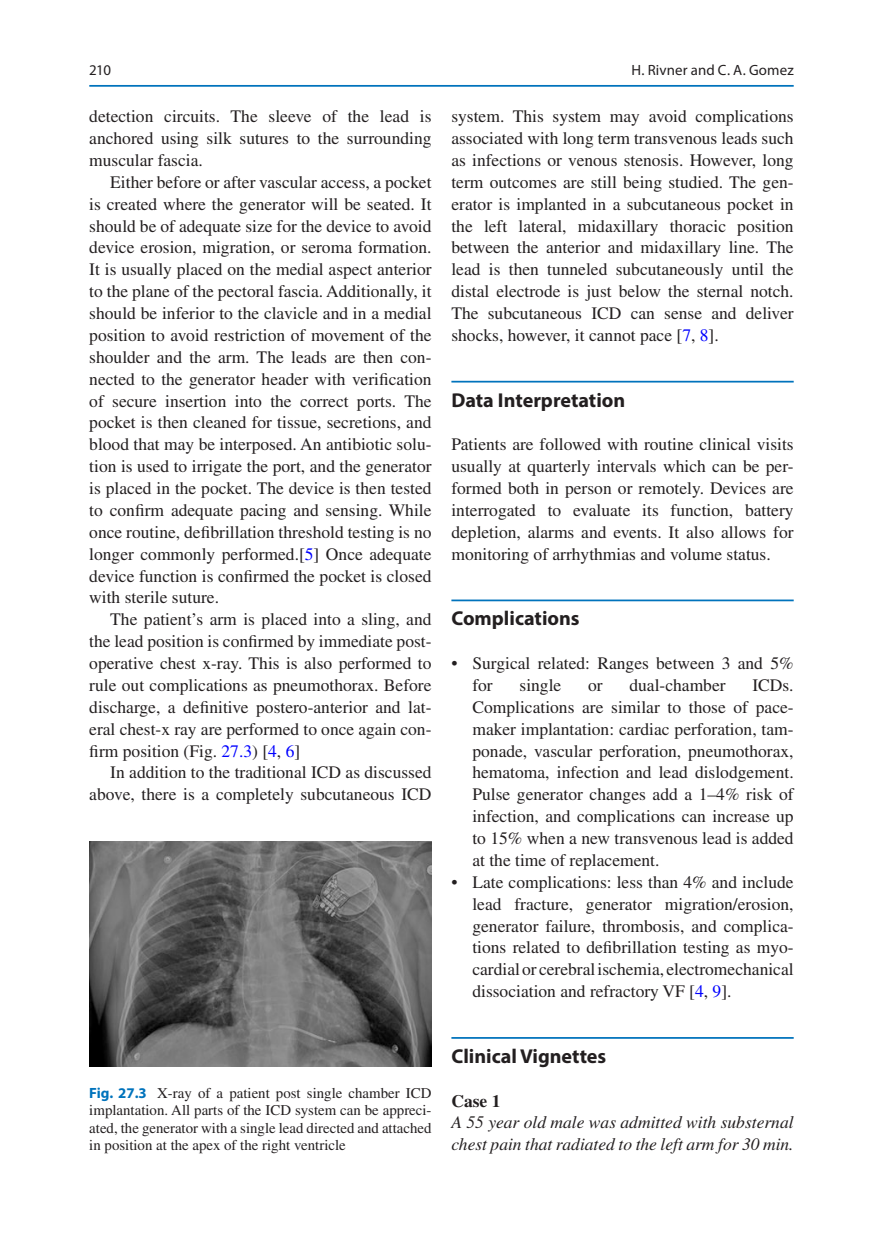
<style>
.page{position:relative;width:883px;height:1260px;background:#fff}
.page>*{position:absolute;margin:0;border:0;box-sizing:border-box;transform-origin:0 0}
.t1{font:700 20.12px "Myriad Pro";color:#231f20}
.t2{font:17.5px/21.9px "Times LT Std";color:#231f20;text-align:justify}
.t3{font:italic 17.5px/21.9px "Times LT Std";color:#231f20}
.t4{font:700 17.5px "Times LT Std";color:#231f20}
.t5{font:14.88px/17.5px "Times LT Std";color:#231f20;text-align:justify}
.t6{font:14.88px "Myriad Pro Regular 2";letter-spacing:.01em;color:#231f20}
.t7{font:14.88px "Myriad Pro";color:#231f20}
.s1{color:#00f}
.s2{font-family:"Myriad Pro";font-weight:700;color:#0073bc}
</style>
<div class="page">
<hr style="left:451px;top:381px;width:343px;height:2px;background:#0073bc">
<hr style="left:451px;top:600px;width:343px;height:1px;background:#0073bc">
<hr style="left:451px;top:1037px;width:343px;height:2px;background:#0073bc">
<img style="left:90px;top:841px;width:341px;height:225px">
<hr style="left:89px;top:85px;width:705px;height:2px;background:#0073bc">
<p class="t7" style="left:89px;top:61px;width:23px">210</p>
<p class="t2" style="left:89px;top:105px;width:344px">detection circuits. The sleeve of the lead is anchored using silk sutures to the surrounding muscular fascia.</p>
<p class="t2" style="left:89px;top:171px;width:344px;text-indent:21px">Either before or after vascular access, a pocket is created where the generator will be seated. It should be of adequate size for the device to avoid device erosion, migration, or seroma formation.<br>It is usually placed on the medial aspect anterior to the plane of the pectoral fascia. Additionally, it should be inferior to the clavicle and in a medial position to avoid restriction of movement of the shoulder and the arm. The leads are then con&shy;nected to the generator header with verification of secure insertion into the correct ports. The pocket is then cleaned for tissue, secretions, and blood that may be interposed. An antibiotic solu&shy;tion is used to irrigate the port, and the generator is placed in the pocket. The device is then tested to confirm adequate pacing and sensing. While once routine, defibrillation threshold testing is no longer commonly performed.[<span class="s1">5</span>] Once adequate device function is confirmed the pocket is closed with sterile suture.</p>
<p class="t2" style="left:89px;top:608px;width:344px;text-indent:21px">The patient’s arm is placed into a sling, and the lead position is confirmed by immediate post&shy;operative chest x-ray. This is also performed to rule out complications as pneumothorax. Before discharge, a definitive postero-anterior and lat&shy;eral chest-x ray are performed to once again con&shy;firm position (Fig. <span class="s1">27.3</span>) [<span class="s1">4</span>, <span class="s1">6</span>]</p>
<p class="t2" style="left:89px;top:762px;width:344px;text-align:right">In addition to the traditional ICD as discussed above, there is a completely subcutaneous ICD</p>
<p class="t6" style="left:632px;top:61px;width:164px">H. Rivner and C. A. Gomez</p>
<p class="t2" style="left:451px;top:105px;width:344px">system. This system may avoid complications associated with long term transvenous leads such as infections or venous stenosis. However, long term outcomes are still being studied. The gen&shy;erator is implanted in a subcutaneous pocket in the left lateral, midaxillary thoracic position between the anterior and midaxillary line. The lead is then tunneled subcutaneously until the distal electrode is just below the sternal notch.<br>The subcutaneous ICD can sense and deliver shocks, however, it cannot pace [<span class="s1">7</span>, <span class="s1">8</span>].</p>
<p class="t1" style="left:451px;top:387px;width:175px">Data Interpretation</p>
<p class="t2" style="left:451px;top:433px;width:344px">Patients are followed with routine clinical visits usually at quarterly intervals which can be per&shy;formed both in person or remotely. Devices are interrogated to evaluate its function, battery depletion, alarms and events. It also allows for monitoring of arrhythmias and volume status.</p>
<p class="t1" style="left:451px;top:605px;width:130px">Complications</p>
<p class="t2" style="left:472px;top:652px;width:323px;text-indent:-21px">• Surgical related: Ranges between 3 and 5% for</p>
<p class="t2" style="left:520px;top:674px;width:43px">single</p>
<p class="t2" style="left:588px;top:674px;width:16px">or</p>
<p class="t2" style="left:629px;top:674px;width:98px">dual-chamber</p>
<p class="t2" style="left:472px;top:674px;width:323px;text-indent:280px">ICDs.<br>Complications are similar to those of pace&shy;maker implantation: cardiac perforation, tam&shy;ponade, vascular perforation, pneumothorax, hematoma, infection and lead dislodgement.<br>Pulse generator changes add a 1–4% risk of infection, and complications can increase up to 15% when a new transvenous lead is added at the time of replacement.</p>
<p class="t2" style="left:472px;top:871px;width:323px;text-indent:-21px">• Late complications: less than 4% and include lead fracture, generator migration/erosion, generator failure, thrombosis, and complica&shy;tions related to defibrillation testing as myo&shy;cardial or cerebral ischemia, electromechanical dissociation and refractory VF [<span class="s1">4</span>, <span class="s1">9</span>].</p>
<p class="t5" style="left:89px;top:1084px;width:344px"><span class="s2">Fig. 27.3</span> X-ray of a patient post single chamber ICD implantation. All parts of the ICD system can be appreci&shy;ated, the generator with a single lead directed and attached in position at the apex of the right ventricle</p>
<p class="t1" style="left:451px;top:1043px;width:156px">Clinical Vignettes</p>
<p class="t4" style="left:451px;top:1090px;width:51px">Case 1</p>
<p class="t3" style="left:451px;top:1112px;width:344px">A 55 year old male was admitted with substernal chest pain that radiated to the left arm for 30 min.</p>
</div>
